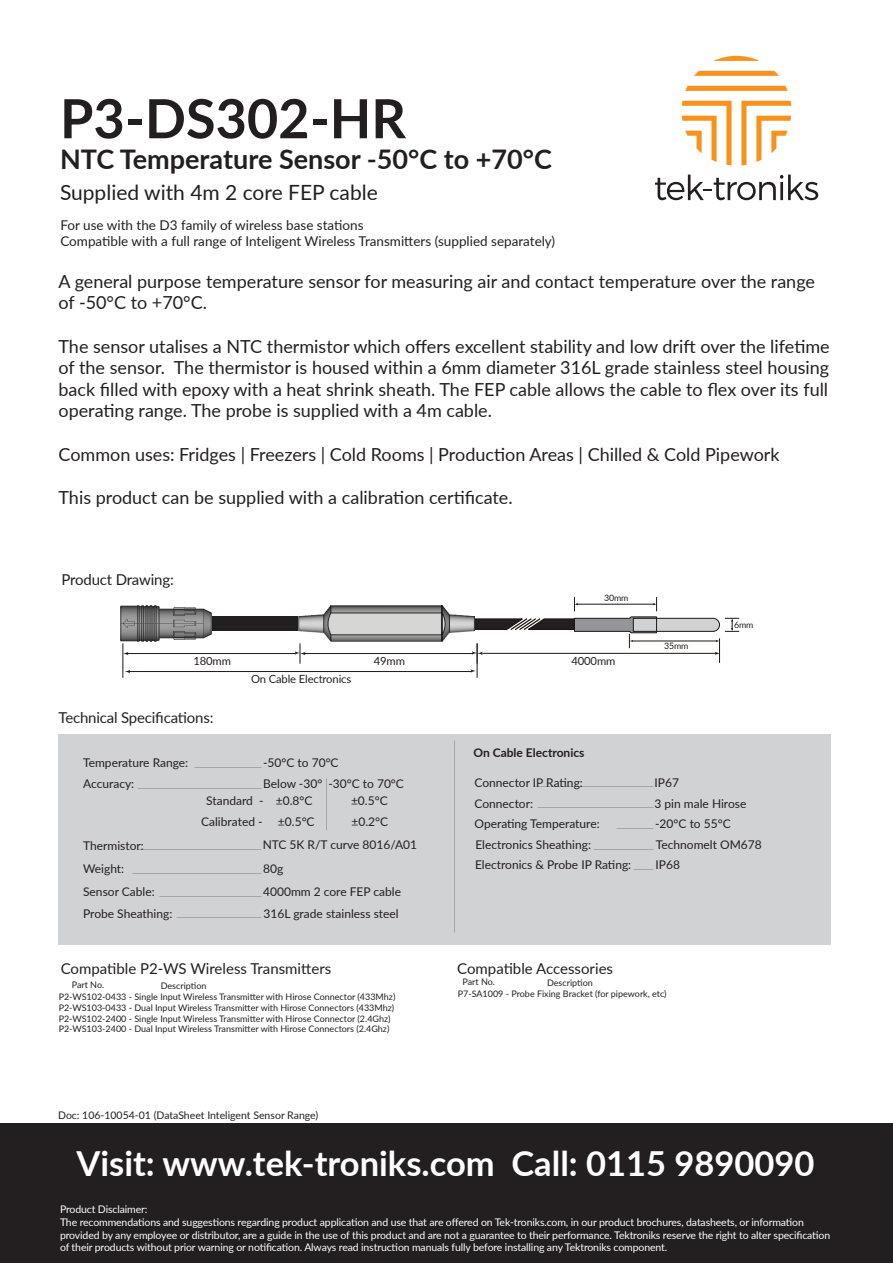
<style>
.page{position:relative;width:893px;height:1263px;background:#fff}
.page>*{position:absolute;margin:0;border:0;box-sizing:border-box;transform-origin:0 0}
.t1{font:700 54px "Lato";color:#231f20}
.t2{font:700 34.5px "Lato";color:#fff}
.t3{font:700 27px "Lato";color:#231f20}
.t4{font:21px "Lato";color:#231f20}
.t5{font:18px/21.6px "Lato";color:#231f20}
.t6{font:15px "Lato";letter-spacing:-.01em;color:#231f20}
.t7{font:13.5px/16.2px "Lato";color:#231f20}
.t8{font:12px/20.9px "Lato";color:#231f20}
.t9{font:700 12px "Lato";color:#231f20}
.t10{font:11.25px "Lato";letter-spacing:-.01em;color:#231f20}
.t11{font:10.5px/12.6px "Lato";letter-spacing:-.01em;color:#fdfefe}
.t12{font:10.5px "Lato";color:#231f20}
.t13{font:9px/10.8px "Lato";color:#231f20}
.t14{font:8.85px "Lato";letter-spacing:-.01em;color:#231f20}
</style>
<div class="page">
<div style="left:0;top:1124px;width:893px;height:139px;background:#231f20"></div>
<svg style="left:682px;top:56px;width:109px;height:109px"></svg>
<svg style="left:655px;top:175px;width:163px;height:25px"></svg>
<div style="left:203px;top:616px;width:105px;height:14px;background:#231f20"></div>
<hr style="left:303px;top:653px;width:169px;height:1px;background:#1d1814">
<hr style="left:477px;top:644px;width:1px;height:33px;background:#1d1814">
<hr style="left:126px;top:653px;width:169px;height:1px;background:#1d1814">
<svg style="left:295px;top:644px;width:11px;height:19px"></svg>
<hr style="left:122px;top:644px;width:1px;height:33px;background:#1d1814">
<img style="left:298px;top:605px;width:174px;height:36px">
<img style="left:121px;top:605px;width:91px;height:36px">
<svg style="left:472px;top:597px;width:267px;height:66px"></svg>
<hr style="left:129px;top:671px;width:342px;height:1px;background:#1d1814">
<div style="left:58px;top:734px;width:773px;height:210px;background:#d1d2d4"></div>
<h1 class="t1" style="left:60px;top:79px;width:347px">P3-DS302-HR</h1>
<h3 class="t3" style="left:60px;top:139px;width:493px">NTC Temperature Sensor -50°C to +70°C</h3>
<p class="t4" style="left:60px;top:178px;width:319px">Supplied with 4m 2 core FEP cable</p>
<p class="t7" style="left:60px;top:216px;width:496px">For use with the D3 family of wireless base stations<br>Compatible with a full range of Inteligent Wireless Transmitters (supplied separately)</p>
<p class="t5" style="left:58px;top:270px;width:758px">A general purpose temperature sensor for measuring air and contact temperature over the range of -50°C to +70°C.</p>
<p class="t5" style="left:58px;top:334px;width:773px;text-align:justify">The sensor utalises a NTC thermistor which offers excellent stability and low drift over the lifetime of the sensor. The thermistor is housed within a 6mm diameter 316L grade stainless steel housing back filled with epoxy with a heat shrink sheath. The FEP cable allows the cable to flex over its full operating range. The probe is supplied with a 4m cable.</p>
<p class="t5" style="left:58px;top:442px;width:723px">Common uses: Fridges | Freezers | Cold Rooms | Production Areas | Chilled &amp; Cold Pipework</p>
<p class="t5" style="left:58px;top:486px;width:456px">This product can be supplied with a calibration certificate.</p>
<p class="t6" style="left:62px;top:569px;width:114px">Product Drawing:</p>
<p class="t14" style="left:604px;top:591px;width:26px">30mm</p>
<p class="t10" style="left:193px;top:653px;width:39px">180mm</p>
<p class="t10" style="left:374px;top:653px;width:33px">49mm</p>
<p class="t10" style="left:571px;top:653px;width:45px">4000mm</p>
<p class="t10" style="left:251px;top:671px;width:102px">On Cable Electronics</p>
<p class="t6" style="left:58px;top:707px;width:156px">Technical Specifications:</p>
<p class="t14" style="left:664px;top:640px;width:26px">35mm</p>
<p class="t14" style="left:734px;top:618px;width:21px">6mm</p>
<p class="t8" style="left:83px;top:752px;width:107px">Temperature Range:<br>Accuracy:</p>
<p class="t8" style="left:83px;top:833px;width:62px;line-height:23.7px">Thermistor:<br>Weight:</p>
<p class="t8" style="left:263px;top:752px;width:77px">-50°C to 70°C</p>
<p class="t8" style="left:206px;top:789px;width:108px">Standard - ±0.8°C</p>
<p class="t8" style="left:351px;top:789px;width:38px">±0.5°C</p>
<p class="t8" style="left:263px;top:773px;width:142px">Below -30° -30°C to 70°C</p>
<p class="t8" style="left:201px;top:811px;width:63px">Calibrated -</p>
<p class="t8" style="left:278px;top:811px;width:38px">±0.5°C</p>
<p class="t8" style="left:351px;top:811px;width:38px">±0.2°C</p>
<p class="t8" style="left:263px;top:858px;width:22px">80g</p>
<p class="t8" style="left:263px;top:833px;width:156px">NTC 5K R/T curve 8016/A01</p>
<p class="t8" style="left:83px;top:881px;width:73px">Sensor Cable:</p>
<p class="t8" style="left:263px;top:881px;width:139px">4000mm 2 core FEP cable</p>
<p class="t8" style="left:83px;top:903px;width:91px">Probe Sheathing:</p>
<p class="t8" style="left:264px;top:903px;width:136px">316L grade stainless steel</p>
<p class="t9" style="left:473px;top:743px;width:112px">On Cable Electronics</p>
<p class="t8" style="left:474px;top:771px;width:110px">Connector IP Rating:</p>
<p class="t8" style="left:474px;top:792px;width:127px">Connector:<br>Operating Temperature:</p>
<p class="t8" style="left:654px;top:771px;width:93px">IP67<br>3 pin male Hirose -20°C to 55°C</p>
<p class="t8" style="left:475px;top:834px;width:117px">Electronics Sheathing:</p>
<p class="t8" style="left:656px;top:834px;width:107px">Technomelt OM678</p>
<p class="t8" style="left:475px;top:854px;width:158px">Electronics &amp; Probe IP Rating:</p>
<p class="t8" style="left:655px;top:854px;width:26px">IP68</p>
<p class="t6" style="left:61px;top:958px;width:272px">Compatible P2-WS Wireless Transmitters</p>
<p class="t6" style="left:457px;top:957px;width:157px">Compatible Accessories</p>
<p class="t13" style="left:72px;top:979px;width:34px">Part No.</p>
<p class="t13" style="left:161px;top:980px;width:47px">Description</p>
<p class="t13" style="left:458px;top:988px;width:210px">P7-SA1009 - Probe Fixing Bracket (for pipework, etc)</p>
<p class="t13" style="left:462px;top:976px;width:34px">Part No.</p>
<p class="t13" style="left:547px;top:977px;width:47px">Description</p>
<p class="t13" style="left:59px;top:991px;width:338px">P2-WS102-0433 - Single Input Wireless Transmitter with Hirose Connector (433Mhz)<br>P2-WS103-0433 - Dual Input Wireless Transmitter with Hirose Connectors (433Mhz)<br>P2-WS102-2400 - Single Input Wireless Transmitter with Hirose Connector (2.4Ghz)<br>P2-WS103-2400 - Dual Input Wireless Transmitter with Hirose Connectors (2.4Ghz)</p>
<p class="t12" style="left:58px;top:1107px;width:262px">Doc: 106-10054-01 (DataSheet Inteligent Sensor Range)</p>
<h2 class="t2" style="left:76px;top:1138px;width:740px">Visit: www.tek-troniks.com Call: 0115 9890090</h2>
<p class="t11" style="left:60px;top:1203px;width:772px">Product Disclaimer:<br>The recommendations and suggestions regarding product application and use that are offered on Tek-troniks.com, in our product brochures, datasheets, or information provided by any employee or distributor, are a guide in the use of this product and are not a guarantee to their performance. Tektroniks reserve the right to alter specification of their products without prior warning or notification. Always read instruction manuals fully before installing any Tektroniks component.</p>
</div>
